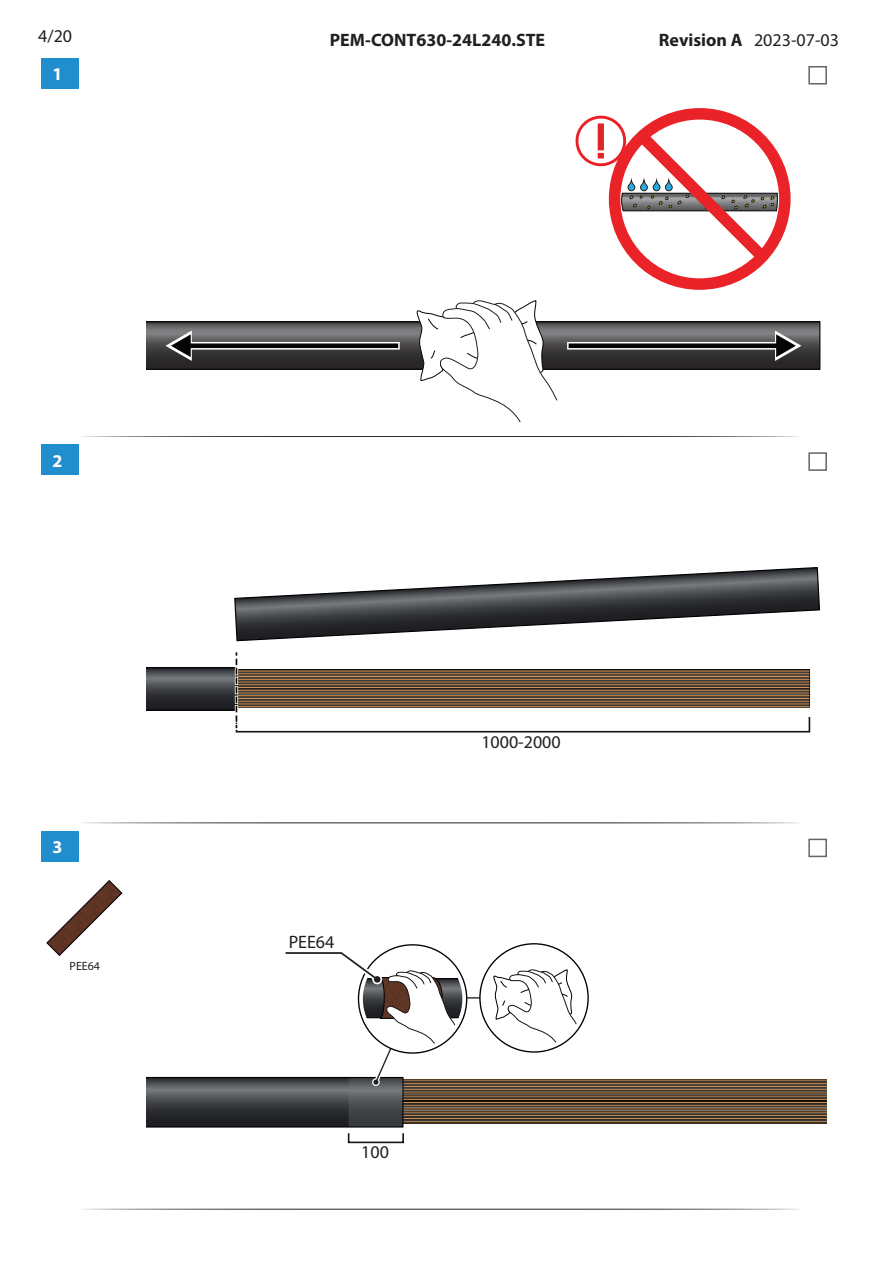
<style>
.page{position:relative;width:893px;height:1263px;background:#fff}
.page>*{position:absolute;margin:0;border:0;box-sizing:border-box;transform-origin:0 0}
.t1{font:18px "Myriad Pro";color:#231f20}
.t2{font:700 18px "Myriad Pro";color:#231f20}
.t3{font:700 18px "Myriad Pro";color:#fff}
.t4{font:12px "Myriad Pro";color:#231f20}
.s1{font-weight:700}
</style>
<div class="page">
<svg style="left:147px;top:300px;width:673px;height:123px"></svg>
<div style="left:609px;top:108px;width:182px;height:182px;border:12px solid #ea2329;border-radius:50%"></div>
<svg style="left:575px;top:114px;width:203px;height:157px"></svg>
<div style="left:41px;top:58px;width:38px;height:31px;background:#208dcd"></div>
<div style="left:808px;top:66px;width:19px;height:19px;border:2px solid #636566"></div>
<div style="left:236px;top:716px;width:574px;height:16px;border:2px solid #171419"></div>
<svg style="left:147px;top:652px;width:663px;height:76px"></svg>
<svg style="left:234px;top:567px;width:587px;height:75px"></svg>
<div style="left:41px;top:444px;width:38px;height:31px;background:#208dcd"></div>
<div style="left:808px;top:452px;width:19px;height:19px;border:2px solid #636566"></div>
<svg style="left:46px;top:880px;width:77px;height:76px"></svg>
<svg style="left:147px;top:948px;width:680px;height:179px"></svg>
<div style="left:348px;top:1132px;width:56px;height:11px;border:2px solid #171419"></div>
<div style="left:41px;top:831px;width:38px;height:30px;background:#208dcd"></div>
<div style="left:808px;top:839px;width:19px;height:18px;border:2px solid #636566"></div>
<p class="t1" style="left:38px;top:24px;width:35px">4/20</p>
<p class="t2" style="left:330px;top:28px;width:217px">PEM-CONT630-24L240.STE</p>
<p class="t1" style="left:659px;top:29px;width:182px"><span class="s1">Revision A</span> 2023-07-03</p>
<p class="t3" style="left:53px;top:62px;width:11px">1</p>
<p class="t3" style="left:53px;top:449px;width:11px">2</p>
<p class="t3" style="left:53px;top:835px;width:11px">3</p>
<p class="t4" style="left:70px;top:958px;width:32px">PEE64</p>
<p class="t1" style="left:289px;top:931px;width:47px">PEE64</p>
<p class="t1" style="left:361px;top:1141px;width:29px">100</p>
<p class="t1" style="left:481px;top:731px;width:81px">1000-2000</p>
</div>
